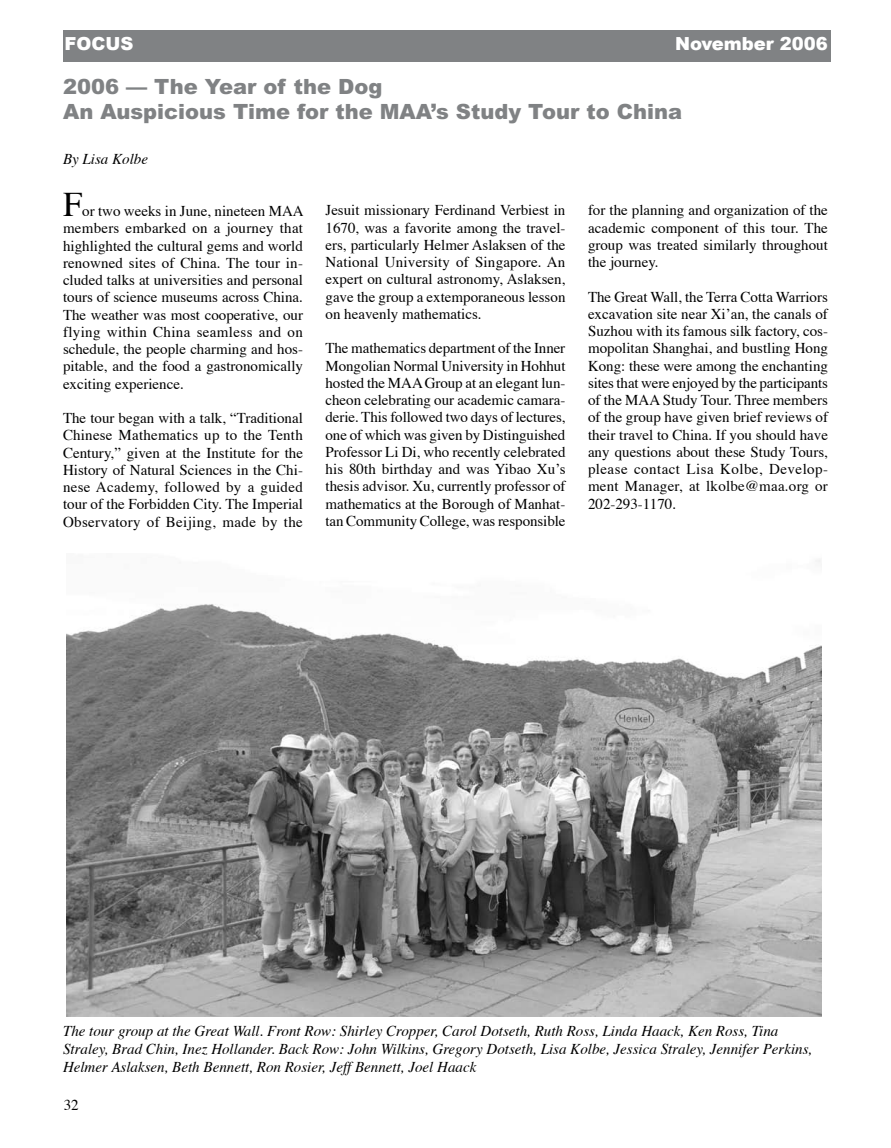
<style>
.page{position:relative;width:891px;height:1148px;background:#fff}
.page>*{position:absolute;margin:0;border:0;box-sizing:border-box;transform-origin:0 0}
.t1{font:34.5px "Times";color:#000}
.t2{font:900 21px/25.2px "Arial";color:#808284}
.t3{font:900 18px "Arial";color:#fff}
.t4{font:15px/17.2px "Times";color:#000;text-align:justify}
.t5{font:italic 15px/18px "Times";color:#000}
</style>
<div class="page">
<div style="left:63px;top:30px;width:768px;height:31px;background:#808284"></div>
<img style="left:66px;top:560px;width:756px;height:456px">
<p class="t3" style="left:64px;top:33px;width:70px">FOCUS</p>
<p class="t3" style="left:675px;top:33px;width:154px">November 2006</p>
<h2 class="t2" style="left:63px;top:73px;width:621px">2006 — The Year of the Dog<br>An Auspicious Time for the MAA’s Study Tour to China</h2>
<p class="t5" style="left:63px;top:151px;width:87px">By Lisa Kolbe</p>
<h1 class="t1" style="left:63px;top:183px;width:21px">F</h1>
<p class="t4" style="left:63px;top:203px;width:242px;text-indent:19px">or two weeks in June, nineteen MAA members embarked on a journey that highlighted the cultural gems and world renowned sites of China. The tour in&shy;cluded talks at universities and personal tours of science museums across China.<br>The weather was most cooperative, our flying within China seamless and on schedule, the people charming and hos&shy;pitable, and the food a gastronomically exciting experience.</p>
<p class="t4" style="left:63px;top:410px;width:242px">The tour began with a talk, “Traditional Chinese Mathematics up to the Tenth Century,” given at the Institute for the History of Natural Sciences in the Chi&shy;nese Academy, followed by a guided tour of the Forbidden City. The Imperial Observatory of Beijing, made by the</p>
<p class="t4" style="left:326px;top:202px;width:241px">Jesuit missionary Ferdinand Verbiest in 1670, was a favorite among the travel&shy;ers, particularly Helmer Aslaksen of the National University of Singapore. An expert on cultural astronomy, Aslaksen, gave the group a extemporaneous lesson on heavenly mathematics.</p>
<p class="t4" style="left:326px;top:340px;width:242px">The mathematics department of the Inner Mongolian Normal University in Hohhut hosted the MAA Group at an elegant lun&shy;cheon celebrating our academic camara&shy;derie. This followed two days of lectures, one of which was given by Distinguished Professor Li Di, who recently celebrated his 80th birthday and was Yibao Xu’s thesis advisor. Xu, currently professor of mathematics at the Borough of Manhat&shy;tan Community College, was responsible</p>
<p class="t4" style="left:588px;top:202px;width:241px">for the planning and organization of the academic component of this tour. The group was treated similarly throughout the journey.</p>
<p class="t4" style="left:588px;top:289px;width:242px">The Great Wall, the Terra Cotta Warriors excavation site near Xi’an, the canals of Suzhou with its famous silk factory, cos&shy;mopolitan Shanghai, and bustling Hong Kong: these were among the enchanting sites that were enjoyed by the participants of the MAA Study Tour. Three members of the group have given brief reviews of their travel to China. If you should have any questions about these Study Tours, please contact Lisa Kolbe, Develop&shy;ment Manager, at lkolbe@maa.org or 202-293-1170.</p>
<p class="t5" style="left:63px;top:1023px;width:751px">The tour group at the Great Wall. Front Row: Shirley Cropper, Carol Dotseth, Ruth Ross, Linda Haack, Ken Ross, Tina<br>Straley, Brad Chin, Inez Hollander. Back Row: John Wilkins, Gregory Dotseth, Lisa Kolbe, Jessica Straley, Jennifer Perkins,<br>Helmer Aslaksen, Beth Bennett, Ron Rosier, Jeff Bennett, Joel Haack</p>
<p class="t4" style="left:64px;top:1097px;width:8px">32</p>
</div>
